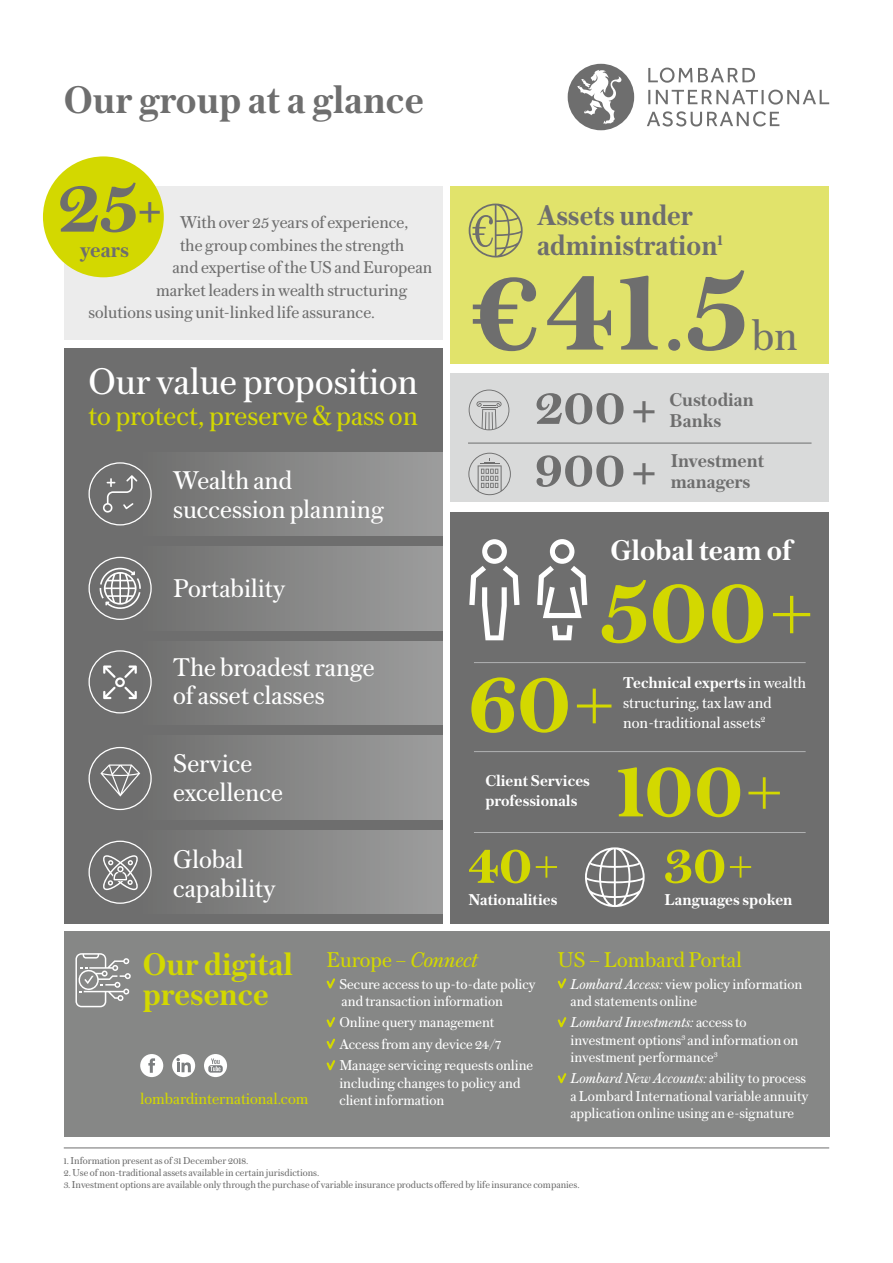
<style>
.page{position:relative;width:893px;height:1263px;background:#fff}
.page>*{position:absolute;margin:0;border:0;box-sizing:border-box;transform-origin:0 0}
.t1{font:600 133.5px "Austin Text";color:#6e6e6e}
.t2{font:600 105px "Austin Text";color:#d3d800}
.t3{font:600 97.5px "Austin Text";color:#d3d800}
.t4{font:600 88.5px "Austin Text";color:#d3d800}
.t5{font:600 82.5px "Austin Text";color:#6e6e6e}
.t6{font:600 60px "Austin Text";color:#d3d800}
.t7{font:600 55.5px "Austin Text";color:#6e6e6e}
.t8{font:45px "Austin Text";color:#6e6e6e}
.t9{font:600 40.5px "Austin Text";color:#6e6e6e}
.t10{font:39px "Austin Text";color:#fff}
.t11{font:600 33px/30px "Austin Text";color:#d3d800}
.t12{font:600 30px/30px "Austin Text";color:#6e6e6e;scale:.96 1}
.t13{font:600 30px "Austin Text";color:#fff}
.t14{font:29.25px "Austin Text";color:#d3d800}
.t15{font:27px/28.5px "Austin Text";color:#fff}
.t16{font:22.5px "Austin Text";color:#d3d800}
.t17{font:600 22.05px "Austin Text";color:#6e6e6e}
.t18{font:600 19.5px/21px "Austin Text";color:#6e6e6e}
.t19{font:18px "Austin Text";color:#6e6e6e}
.t20{font:16.5px/19.8px "Austin Text";color:#fff}
.t21{font:600 16.5px/19.8px "Austin Text";color:#fff}
.t22{font:16.5px "Austin Text";color:#d3d800}
.t23{font:15px/17.2px "Austin Text";color:#fff}
.t24{font:10.5px "Austin Text";color:#6e6e6e}
.s1{font-family:"Georgia";font-weight:700;font-size:37.2px}
.s2{font-size:130.5px}
.s3{font-size:90px}
.s4{font-family:"Georgia";font-weight:700;font-size:38.85px}
.s5{font-weight:600}
.s6{font-style:italic}
</style>
<div class="page">
<div style="left:64px;top:186px;width:378px;height:154px;background:#ececec"></div>
<div style="left:451px;top:186px;width:378px;height:177px;background:#e1e36b"></div>
<div style="left:451px;top:374px;width:378px;height:128px;background:#d9dada"></div>
<div style="left:64px;top:348px;width:378px;height:576px;background:#6e6e6e"></div>
<div style="left:140px;top:452px;width:302px;height:84px;background:linear-gradient(to right,#6f6f6e,#9d9d9d)"></div>
<div style="left:140px;top:547px;width:302px;height:83px;background:linear-gradient(to right,#6f6f6e,#9d9d9d)"></div>
<div style="left:140px;top:641px;width:302px;height:84px;background:linear-gradient(to right,#6f6f6e,#9d9d9d)"></div>
<div style="left:140px;top:736px;width:302px;height:83px;background:linear-gradient(to right,#6f6f6e,#9d9d9d)"></div>
<div style="left:140px;top:830px;width:302px;height:84px;background:linear-gradient(to right,#6f6f6e,#9d9d9d)"></div>
<div style="left:43px;top:156px;width:121px;height:121px;background:#d3d800;border-radius:50%"></div>
<div style="left:451px;top:512px;width:378px;height:412px;background:#6e6e6e"></div>
<svg style="left:468px;top:453px;width:43px;height:42px"></svg>
<svg style="left:469px;top:390px;width:40px;height:40px"></svg>
<hr style="left:468px;top:443px;width:343px;height:1px;background:#6e6e6e">
<hr style="left:474px;top:832px;width:332px;height:1px;background:#b1b2b3">
<hr style="left:474px;top:751px;width:332px;height:1px;background:#b1b2b3">
<hr style="left:474px;top:662px;width:332px;height:1px;background:#b1b2b3">
<div style="left:64px;top:932px;width:765px;height:205px;background:#868786"></div>
<svg style="left:326px;top:978px;width:10px;height:11px"></svg>
<svg style="left:326px;top:1017px;width:9px;height:11px"></svg>
<svg style="left:326px;top:1038px;width:9px;height:33px"></svg>
<svg style="left:75px;top:953px;width:56px;height:54px"></svg>
<svg style="left:89px;top:747px;width:63px;height:63px"></svg>
<svg style="left:89px;top:650px;width:63px;height:63px"></svg>
<svg style="left:89px;top:841px;width:63px;height:63px"></svg>
<svg style="left:88px;top:557px;width:64px;height:63px"></svg>
<svg style="left:88px;top:462px;width:64px;height:63px"></svg>
<div style="left:140px;top:1054px;width:23px;height:23px;background:#fff;border-radius:50%"></div>
<svg style="left:148px;top:1058px;width:7px;height:15px"></svg>
<svg style="left:204px;top:1054px;width:23px;height:23px"></svg>
<svg style="left:208px;top:1058px;width:15px;height:14px"></svg>
<div style="left:172px;top:1054px;width:23px;height:23px;background:#fff;border-radius:50%"></div>
<svg style="left:176px;top:1058px;width:15px;height:14px"></svg>
<svg style="left:557px;top:978px;width:10px;height:11px"></svg>
<svg style="left:557px;top:1017px;width:10px;height:11px"></svg>
<svg style="left:557px;top:1073px;width:10px;height:11px"></svg>
<hr style="left:64px;top:1148px;width:765px;height:1px;background:#6e6e6e">
<svg style="left:469px;top:204px;width:54px;height:54px"></svg>
<svg style="left:648px;top:68px;width:107px;height:15px"></svg>
<svg style="left:648px;top:90px;width:2px;height:14px"></svg>
<svg style="left:656px;top:90px;width:173px;height:15px"></svg>
<svg style="left:647px;top:111px;width:132px;height:15px"></svg>
<svg style="left:568px;top:64px;width:66px;height:66px"></svg>
<svg style="left:552px;top:625px;width:21px;height:15px"></svg>
<svg style="left:537px;top:539px;width:50px;height:79px"></svg>
<svg style="left:469px;top:539px;width:50px;height:101px"></svg>
<svg style="left:585px;top:847px;width:60px;height:60px"></svg>
<h3 class="t9" style="left:64px;top:71px;width:361px">Our group at a glance</h3>
<h3 class="t5" style="left:58px;top:146px;width:106px">25<span class="s1">+</span></h3>
<h3 class="t17" style="left:80px;top:234px;width:50px">years</h3>
<p class="t19" style="left:180px;top:210px;width:230px">With over 25 years of experience,</p>
<p class="t19" style="left:180px;top:232px;width:226px">the group combines the strength</p>
<p class="t19" style="left:172px;top:255px;width:261px">and expertise of the US and European</p>
<p class="t19" style="left:156px;top:277px;width:253px">market leaders in wealth structuring</p>
<p class="t19" style="left:88px;top:300px;width:288px">solutions using unit-linked life assurance.</p>
<h3 class="t10" style="left:88px;top:354px;width:331px">Our value proposition</h3>
<h3 class="t14" style="left:88px;top:395px;width:331px">to protect, preserve &amp; pass on</h3>
<h3 class="t15" style="left:173px;top:465px;width:212px">Wealth and succession planning</h3>
<h3 class="t15" style="left:173px;top:573px;width:113px">Portability</h3>
<h3 class="t15" style="left:173px;top:652px;width:203px">The broadest range of asset classes</h3>
<h3 class="t15" style="left:173px;top:748px;width:111px">Service excellence</h3>
<h3 class="t15" style="left:173px;top:844px;width:104px">Global capability</h3>
<h3 class="t12" style="left:537px;top:200px;width:195px">Assets under administration<sup>1</sup></h3>
<h1 class="t1" style="left:472px;top:211px;width:278px"><span class="s2">€</span>41<span class="s3">.</span>5</h1>
<h3 class="t8" style="left:752px;top:304px;width:47px">bn</h3>
<h3 class="t18" style="left:535px;top:389px;width:220px;text-indent:134px">Custodian<br><sup>200</sup><sup>+</sup> Banks</h3>
<h3 class="t7" style="left:535px;top:429px;width:124px">900<span class="s4">+</span></h3>
<h3 class="t18" style="left:671px;top:449px;width:95px">Investment managers</h3>
<h3 class="t13" style="left:610px;top:529px;width:182px">Global team of</h3>
<h2 class="t2" style="left:601px;top:533px;width:215px">500+</h2>
<h3 class="t3" style="left:468px;top:631px;width:149px">60+</h3>
<p class="t20" style="left:623px;top:672px;width:185px"><span class="s5">Technical experts</span> in wealth structuring, tax law and non-traditional assets<sup>2</sup></p>
<p class="t21" style="left:485px;top:770px;width:106px">Client Services professionals</p>
<h3 class="t6" style="left:468px;top:820px;width:93px">40+</h3>
<p class="t21" style="left:468px;top:889px;width:90px">Nationalities</p>
<h3 class="t4" style="left:617px;top:725px;width:169px">100+</h3>
<h3 class="t6" style="left:665px;top:820px;width:91px">30+</h3>
<p class="t21" style="left:665px;top:889px;width:129px">Languages spoken</p>
<h3 class="t11" style="left:143px;top:948px;width:152px">Our digital presence</h3>
<h3 class="t16" style="left:327px;top:944px;width:153px">Europe – <span class="s6">Connect</span></h3>
<p class="t23" style="left:339px;top:974px;width:198px">Secure access to up-to-date policy and transaction information</p>
<p class="t23" style="left:339px;top:1011px;width:195px;line-height:21.5px">Online query management<br>Access from any device 24/7<br>Manage servicing requests online</p>
<p class="t23" style="left:339px;top:1073px;width:183px">including changes to policy and</p>
<p class="t22" style="left:140px;top:1087px;width:170px">lombardinternational.com</p>
<p class="t23" style="left:339px;top:1091px;width:107px">client information</p>
<h3 class="t16" style="left:558px;top:944px;width:186px">US – Lombard Portal</h3>
<p class="t23" style="left:570px;top:974px;width:233px"><span class="s6">Lombard Access:</span> view policy information and statements online</p>
<p class="t23" style="left:570px;top:1013px;width:230px"><span class="s6">Lombard Investments:</span> access to investment options<sup>3</sup> and information on investment performance<sup>3</sup></p>
<p class="t23" style="left:570px;top:1069px;width:239px"><span class="s6">Lombard New Accounts:</span> ability to process a Lombard International variable annuity application online using an e-signature</p>
<p class="t24" style="left:64px;top:1153px;width:186px">1. Information present as of 31 December 2018.</p>
<p class="t24" style="left:64px;top:1165px;width:257px">2. Use of non-traditional assets available in certain jurisdictions.</p>
<p class="t24" style="left:64px;top:1177px;width:517px">3. Investment options are available only through the purchase of variable insurance products offered by life insurance companies.</p>
</div>
